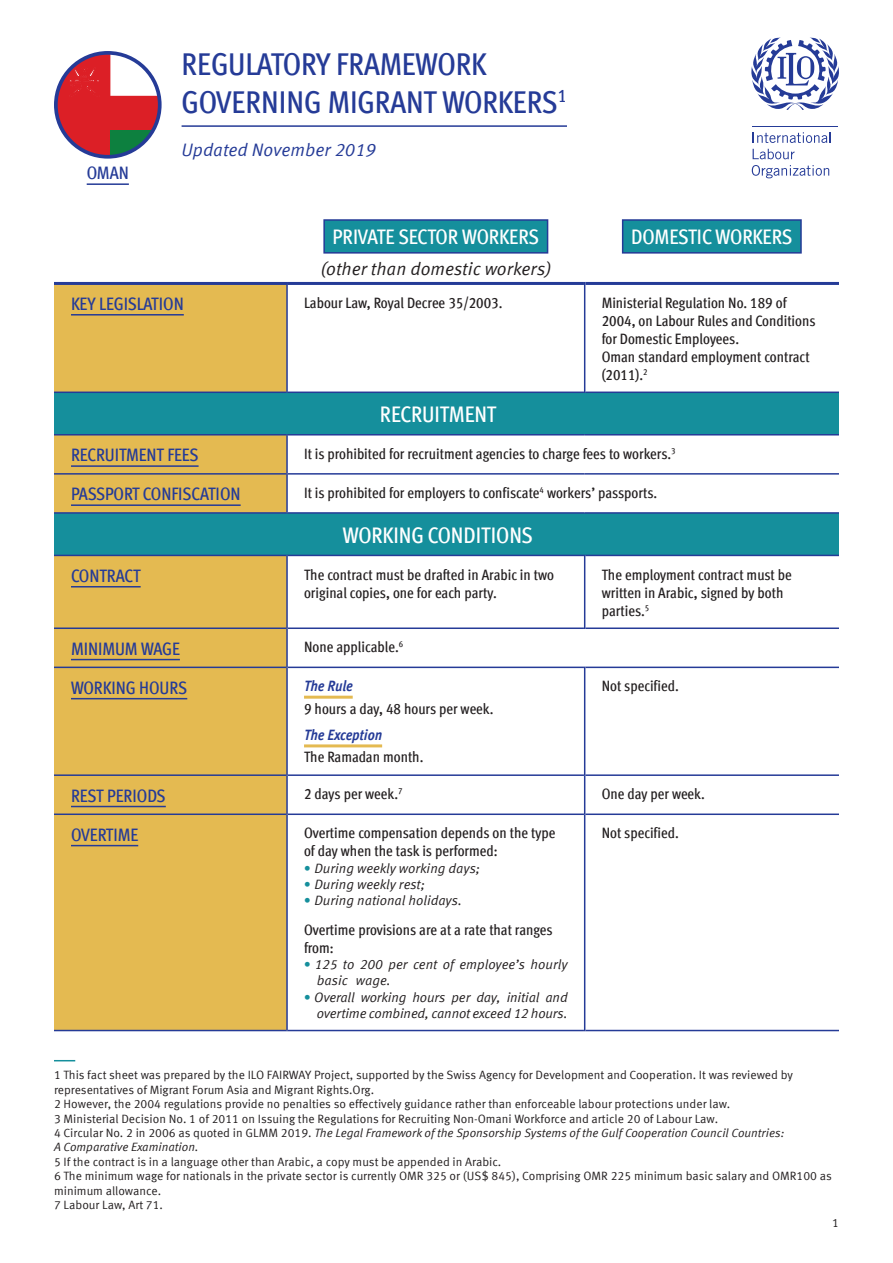
<style>
.page{position:relative;width:893px;height:1263px;background:#fff}
.page>*{position:absolute;margin:0;border:0;box-sizing:border-box;transform-origin:0 0}
.t1{font:500 condensed 31.5px/37.8px "Meta Offc Pro";letter-spacing:-.005em;color:#253b97}
.t2{font:500 condensed 22.5px "Meta Offc Pro";letter-spacing:-.005em;color:#fff}
.t3{font:500 condensed 21px "Meta Offc Pro";letter-spacing:-.01em;color:#fff}
.t4{font:500 condensed 18px "Meta Offc Pro";letter-spacing:-.01em;color:#253b97}
.t5{font:18px "Meta Offc Pro Norm Ita";color:#231f20}
.t6{font:18px "Meta Offc Pro Norm Ita";color:#253b97}
.t7{font:500 condensed 15px/18px "Meta Offc Pro";color:#231f20}
.t8{font:italic 700 condensed 15px "Meta Offc Pro";color:#253b97}
.t9{font:13.5px/16.2px "Meta Offc Pro Norm Ita";letter-spacing:-.005em;color:#231f20}
.Footnotes{font:12px/14.4px "Meta Offc Pro Norm";color:#231f20}
.Footnotes-2{font:12px/14.4px "Meta Offc Pro Norm Ita";color:#231f20}
.s1{font-family:"Meta Offc Pro";font-weight:700;color:#158f9c}
.s2{font-family:"Meta Offc Pro Norm"}
</style>
<div class="page">
<hr style="left:182px;top:125px;width:385px;height:2px;background:#253b97">
<div style="left:54px;top:285px;width:232px;height:745px;background:#e4ba51"></div>
<svg style="left:54px;top:393px;width:785px;height:162px;fill:#158f9c"></svg>
<hr style="left:54px;top:391px;width:232px;height:2px;background:#253b97">
<hr style="left:288px;top:391px;width:296px;height:2px;background:#253b97">
<hr style="left:585px;top:391px;width:254px;height:2px;background:#253b97">
<hr style="left:54px;top:434px;width:232px;height:1px;background:#253b97">
<hr style="left:288px;top:434px;width:297px;height:1px;background:#253b97">
<hr style="left:585px;top:434px;width:254px;height:1px;background:#253b97">
<hr style="left:54px;top:512px;width:232px;height:2px;background:#253b97">
<hr style="left:288px;top:512px;width:297px;height:2px;background:#253b97">
<hr style="left:585px;top:512px;width:254px;height:2px;background:#253b97">
<hr style="left:54px;top:555px;width:232px;height:1px;background:#253b97">
<hr style="left:288px;top:555px;width:296px;height:1px;background:#253b97">
<hr style="left:585px;top:555px;width:254px;height:1px;background:#253b97">
<hr style="left:286px;top:434px;width:2px;height:40px;background:#253b97">
<hr style="left:54px;top:473px;width:232px;height:2px;background:#253b97">
<hr style="left:288px;top:473px;width:297px;height:2px;background:#253b97">
<hr style="left:286px;top:474px;width:2px;height:40px;background:#253b97">
<hr style="left:585px;top:473px;width:254px;height:2px;background:#253b97">
<hr style="left:286px;top:555px;width:2px;height:73px;background:#253b97">
<hr style="left:584px;top:555px;width:1px;height:74px;background:#253b97">
<hr style="left:54px;top:627px;width:232px;height:2px;background:#253b97">
<hr style="left:288px;top:627px;width:296px;height:2px;background:#253b97">
<hr style="left:286px;top:628px;width:2px;height:39px;background:#253b97">
<hr style="left:585px;top:627px;width:254px;height:2px;background:#253b97">
<hr style="left:54px;top:667px;width:232px;height:1px;background:#253b97">
<hr style="left:288px;top:667px;width:296px;height:1px;background:#253b97">
<hr style="left:286px;top:667px;width:2px;height:108px;background:#253b97">
<hr style="left:585px;top:667px;width:254px;height:1px;background:#253b97">
<hr style="left:584px;top:667px;width:1px;height:108px;background:#253b97">
<hr style="left:54px;top:774px;width:232px;height:2px;background:#253b97">
<hr style="left:288px;top:774px;width:296px;height:2px;background:#253b97">
<hr style="left:286px;top:775px;width:2px;height:39px;background:#253b97">
<hr style="left:585px;top:774px;width:254px;height:2px;background:#253b97">
<hr style="left:584px;top:775px;width:1px;height:39px;background:#253b97">
<hr style="left:286px;top:285px;width:2px;height:108px;background:#253b97">
<hr style="left:54px;top:282px;width:233px;height:3px;background:#253b97">
<hr style="left:287px;top:282px;width:297px;height:3px;background:#253b97">
<hr style="left:585px;top:282px;width:254px;height:3px;background:#253b97">
<hr style="left:584px;top:282px;width:1px;height:111px;background:#253b97">
<hr style="left:288px;top:813px;width:296px;height:2px;background:#253b97">
<hr style="left:585px;top:813px;width:254px;height:2px;background:#253b97">
<hr style="left:54px;top:813px;width:232px;height:2px;background:#253b97">
<hr style="left:286px;top:814px;width:2px;height:217px;background:#253b97">
<hr style="left:288px;top:1030px;width:296px;height:1px;background:#253b97">
<hr style="left:585px;top:1030px;width:254px;height:1px;background:#253b97">
<hr style="left:584px;top:814px;width:1px;height:217px;background:#253b97">
<hr style="left:54px;top:1030px;width:232px;height:1px;background:#253b97">
<div style="left:324px;top:220px;width:224px;height:33px;background:#158f9c"></div>
<div style="left:323px;top:219px;width:225px;height:35px;border:2px solid #253b97"></div>
<div style="left:623px;top:220px;width:178px;height:33px;background:#158f9c"></div>
<div style="left:622px;top:219px;width:180px;height:35px;border:2px solid #253b97"></div>
<hr style="left:71px;top:314px;width:113px;height:1px;background:#253b97">
<hr style="left:71px;top:465px;width:128px;height:2px;background:#253b97">
<hr style="left:71px;top:504px;width:170px;height:2px;background:#253b97">
<hr style="left:71px;top:586px;width:70px;height:1px;background:#253b97">
<hr style="left:71px;top:659px;width:109px;height:1px;background:#253b97">
<hr style="left:71px;top:698px;width:116px;height:1px;background:#253b97">
<hr style="left:304px;top:696px;width:49px;height:3px;background:#e4ba51">
<hr style="left:304px;top:744px;width:78px;height:3px;background:#e4ba51">
<hr style="left:71px;top:806px;width:95px;height:1px;background:#253b97">
<hr style="left:71px;top:845px;width:67px;height:1px;background:#253b97">
<svg style="left:54px;top:1060px;width:21px;height:1px"></svg>
<hr style="left:752px;top:126px;width:86px;height:1px;background:#253b97">
<svg style="left:753px;top:132px;width:78px;height:11px"></svg>
<svg style="left:753px;top:149px;width:42px;height:10px"></svg>
<svg style="left:752px;top:165px;width:77px;height:13px"></svg>
<svg style="left:751px;top:37px;width:88px;height:73px"></svg>
<svg style="left:56px;top:53px;width:104px;height:104px"></svg>
<div style="left:54px;top:51px;width:108px;height:108px;border:4px solid #253b97;border-radius:50%"></div>
<hr style="left:87px;top:183px;width:42px;height:2px;background:#253b97">
<p class="t4" style="left:87px;top:159px;width:44px">OMAN</p>
<p class="t1" style="left:182px;top:43px;width:387px">REGULATORY FRAMEWORK<br>GOVERNING MIGRANT WORKERS<sup>1</sup></p>
<p class="t6" style="left:182px;top:136px;width:196px">Updated November 2019</p>
<p class="t3" style="left:333px;top:221px;width:208px">PRIVATE SECTOR WORKERS</p>
<p class="t5" style="left:320px;top:255px;width:233px">(other than domestic workers)</p>
<p class="t3" style="left:631px;top:221px;width:163px">DOMESTIC WORKERS</p>
<p class="t4" style="left:71px;top:290px;width:114px">KEY LEGISLATION</p>
<p class="t7" style="left:304px;top:292px;width:200px">Labour Law, Royal Decree 35/2003.</p>
<p class="t7" style="left:602px;top:292px;width:215px">Ministerial Regulation No. 189 of<br>2004, on Labour Rules and Conditions for Domestic Employees.</p>
<p class="t7" style="left:602px;top:346px;width:210px">Oman standard employment contract (2011).<sup>2</sup></p>
<p class="t2" style="left:380px;top:397px;width:118px">RECRUITMENT</p>
<p class="t4" style="left:71px;top:441px;width:129px">RECRUITMENT FEES</p>
<p class="t7" style="left:304px;top:443px;width:373px">It is prohibited for recruitment agencies to charge fees to workers.<sup>3</sup></p>
<p class="t4" style="left:71px;top:480px;width:171px">PASSPORT CONFISCATION</p>
<p class="t7" style="left:304px;top:483px;width:355px">It is prohibited for employers to confiscate<sup>4</sup> workers’ passports.</p>
<p class="t2" style="left:343px;top:518px;width:191px">WORKING CONDITIONS</p>
<p class="t4" style="left:71px;top:562px;width:71px">CONTRACT</p>
<p class="t7" style="left:304px;top:564px;width:251px">The contract must be drafted in Arabic in two original copies, one for each party.</p>
<p class="t7" style="left:602px;top:564px;width:192px">The employment contract must be written in Arabic, signed by both parties.<sup>5</sup></p>
<p class="t4" style="left:71px;top:635px;width:110px">MINIMUM WAGE</p>
<p class="t7" style="left:304px;top:637px;width:101px">None applicable.<sup>6</sup></p>
<p class="t4" style="left:71px;top:674px;width:118px">WORKING HOURS</p>
<p class="t8" style="left:304px;top:675px;width:50px">The Rule</p>
<p class="t7" style="left:304px;top:698px;width:191px">9 hours a day, 48 hours per week.</p>
<p class="t8" style="left:304px;top:724px;width:80px">The Exception</p>
<p class="t7" style="left:304px;top:747px;width:121px">The Ramadan month.</p>
<p class="t7" style="left:602px;top:676px;width:79px">Not specified.</p>
<p class="t4" style="left:71px;top:782px;width:96px">REST PERIODS</p>
<p class="t7" style="left:304px;top:784px;width:100px">2 days per week.<sup>7</sup></p>
<p class="t7" style="left:602px;top:784px;width:105px">One day per week.</p>
<p class="t4" style="left:71px;top:821px;width:69px">OVERTIME</p>
<p class="t7" style="left:304px;top:823px;width:253px">Overtime compensation depends on the type of day when the task is performed:</p>
<p class="t9" style="left:304px;top:859px;width:178px"><span class="s1">•</span> During weekly working days;</p>
<p class="t9" style="left:304px;top:875px;width:123px"><span class="s1">•</span> During weekly rest;</p>
<p class="t9" style="left:304px;top:891px;width:159px"><span class="s1">•</span> During national holidays.</p>
<p class="t7" style="left:304px;top:919px;width:250px">Overtime provisions are at a rate that ranges from:</p>
<p class="t9" style="left:317px;top:955px;width:252px;text-indent:-13px"><span class="s1">•</span> 125 to 200 per cent of employee’s hourly basic wage.</p>
<p class="t9" style="left:304px;top:988px;width:265px;text-align:right"><span class="s1">•</span> Overall working hours per day, initial and overtime combined, cannot exceed 12 hours.</p>
<p class="t7" style="left:602px;top:823px;width:79px">Not specified.</p>
<p class="Footnotes" style="left:54px;top:1067px;width:740px">1 This fact sheet was prepared by the ILO FAIRWAY Project, supported by the Swiss Agency for Development and Cooperation. It was reviewed by representatives of Migrant Forum Asia and Migrant Rights.Org.</p>
<p class="Footnotes" style="left:54px;top:1096px;width:678px">2 However, the 2004 regulations provide no penalties so effectively guidance rather than enforceable labour protections under law.</p>
<p class="Footnotes" style="left:54px;top:1110px;width:666px">3 Ministerial Decision No. 1 of 2011 on Issuing the Regulations for Recruiting Non-Omani Workforce and article 20 of Labour Law.</p>
<p class="Footnotes-2" style="left:54px;top:1125px;width:732px"><span class="s2">4 Circular No. 2 in 2006 as quoted in GLMM 2019.</span> The Legal Framework of the Sponsorship Systems of the Gulf Cooperation Council Countries:<br>A Comparative Examination.</p>
<p class="Footnotes" style="left:54px;top:1154px;width:449px">5 If the contract is in a language other than Arabic, a copy must be appended in Arabic.</p>
<p class="Footnotes" style="left:54px;top:1168px;width:779px">6 The minimum wage for nationals in the private sector is currently OMR 325 or (US$ 845), Comprising OMR 225 minimum basic salary and OMR100 as minimum allowance.</p>
<p class="Footnotes" style="left:54px;top:1197px;width:110px">7 Labour Law, Art 71.</p>
<p class="Footnotes" style="left:832px;top:1215px;width:8px">1</p>
</div>
